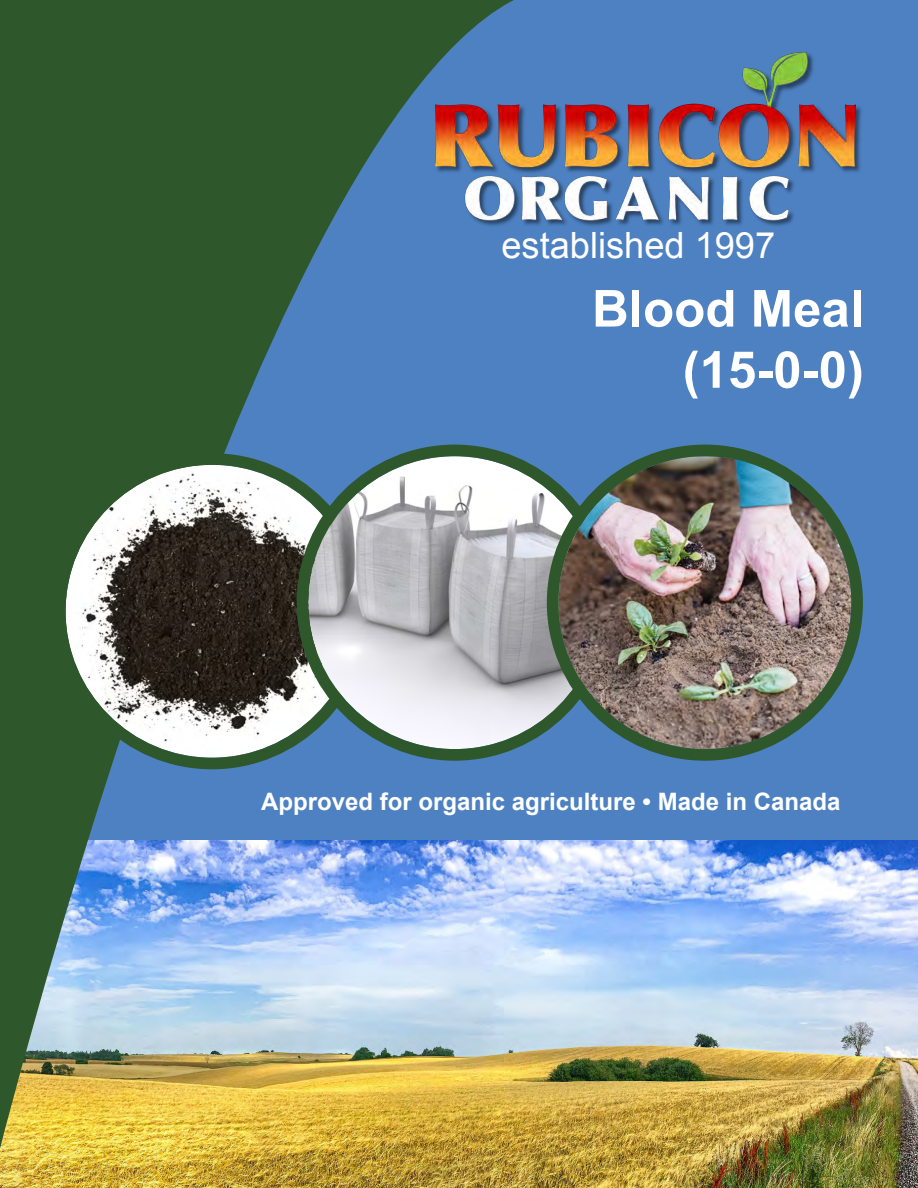
<style>
.page{position:relative;width:918px;height:1188px;background:#fff}
.page>*{position:absolute;margin:0;border:0;box-sizing:border-box;transform-origin:0 0}
.t1{font:700 51px "Arial";color:#fff}
.t2{font:36.15px "Arial";color:#fff}
.t3{font:700 24px "Arial";color:#fff}
</style>
<div class="page">
<div style="left:0;top:0;width:918px;height:1042px;background:#4d81c2"></div>
<img style="left:551px;top:840px;width:367px;height:348px">
<img style="left:0;top:0;width:551px;height:1188px">
<img style="left:66px;top:465px;width:292px;height:293px;border-radius:146px">
<div style="left:54px;top:453px;width:316px;height:316px;border:12px solid #2e582b;border-radius:50%"></div>
<img style="left:308px;top:456px;width:293px;height:293px;border-radius:146px">
<div style="left:297px;top:445px;width:316px;height:316px;border:12px solid #2e582b;border-radius:50%"></div>
<img style="left:558px;top:457px;width:293px;height:292px;border-radius:144px">
<div style="left:547px;top:445px;width:316px;height:316px;border:12px solid #2e582b;border-radius:50%"></div>
<img style="left:434px;top:51px;width:428px;height:193px">
<p class="t2" style="left:501px;top:222px;width:275px">established 1997</p>
<p class="t1" style="left:592px;top:275px;width:274px">Blood Meal</p>
<p class="t1" style="left:683px;top:336px;width:183px">(15-0-0)</p>
<p class="t3" style="left:261px;top:786px;width:581px">Approved for organic agriculture • Made in Canada</p>
</div>
